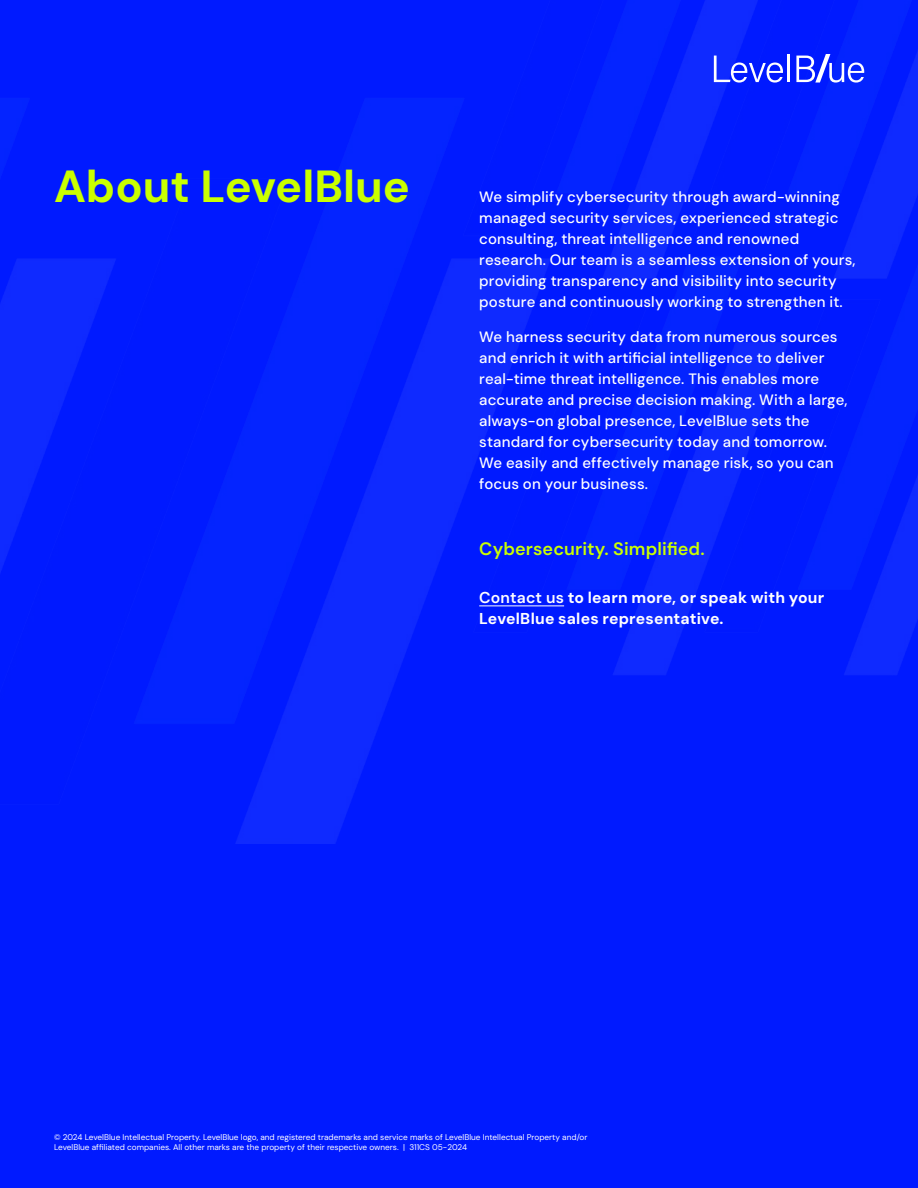
<style>
.page{position:relative;width:918px;height:1188px;background:#001aff}
.page>*{position:absolute;margin:0;border:0;box-sizing:border-box;transform-origin:0 0}
.t1{font:700 45px "DM Sans";color:#caff00}
.t2{font:600 18px "DM Sans";letter-spacing:.005em;color:#caff00}
.t3{font:700 15.75px/21px "DM Sans";letter-spacing:.01em;color:#fff}
.t4{font:500 15px/21px "DM Sans";letter-spacing:.01em;color:#fff}
.t5{font:8.25px/9.8px "DM Sans";color:#fff}
.s1{font-weight:600}
</style>
<div class="page">
<img style="left:0;top:0;width:918px;height:844px">
<svg style="left:796px;top:54px;width:68px;height:29px"></svg>
<svg style="left:714px;top:56px;width:69px;height:27px"></svg>
<hr style="left:787px;top:54px;width:2px;height:28px;background:#fff">
<hr style="left:479px;top:606px;width:85px;height:1px;background:#fff">
<h1 class="t1" style="left:54px;top:158px;width:357px">About LevelBlue</h1>
<p class="t4" style="left:479px;top:187px;width:378px">We simplify cybersecurity through award-winning managed security services, experienced strategic consulting, threat intelligence and renowned research. Our team is a seamless extension of yours, providing transparency and visibility into security posture and continuously working to strengthen it.</p>
<p class="t4" style="left:479px;top:326px;width:370px">We harness security data from numerous sources and enrich it with artificial intelligence to deliver real-time threat intelligence. This enables more accurate and precise decision making. With a large, always-on global presence, LevelBlue sets the standard for cybersecurity today and tomorrow.<br>We easily and effectively manage risk, so you can focus on your business.</p>
<p class="t2" style="left:479px;top:537px;width:227px">Cybersecurity. Simplified.</p>
<p class="t3" style="left:479px;top:587px;width:347px"><span class="s1">Contact us</span> to learn more, or speak with your<br>LevelBlue sales representative.</p>
<p class="t5" style="left:54px;top:1132px;width:535px">© 2024 LevelBlue Intellectual Property. LevelBlue logo, and registered trademarks and service marks of LevelBlue Intellectual Property and/or<br>LevelBlue affiliated companies. All other marks are the property of their respective owners. | 311CS 05-2024</p>
</div>
